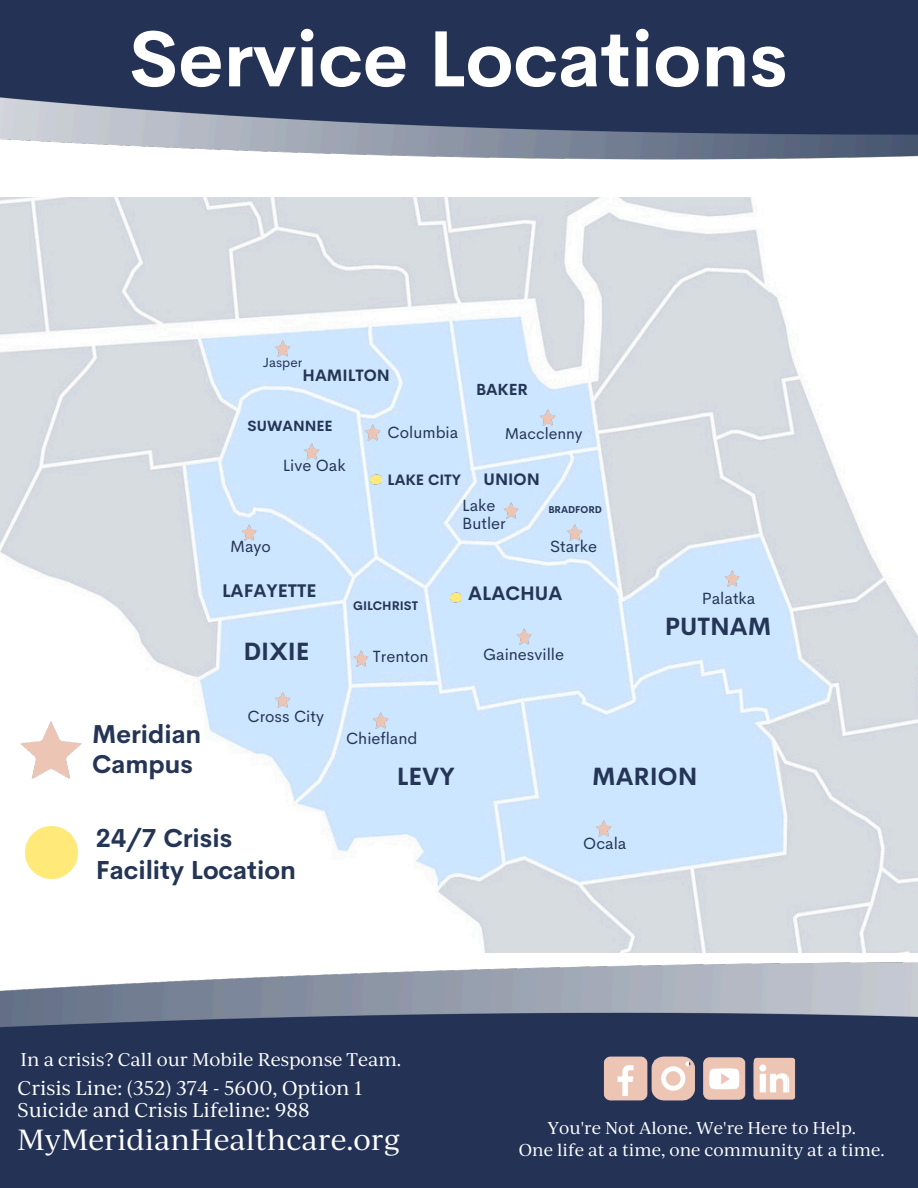
<style>
.page{position:relative;width:918px;height:1188px;background:#fff}
.page>*{position:absolute;margin:0;border:0;box-sizing:border-box;transform-origin:0 0}
.t1{font:700 77.85px "Cerebri Sans";color:#fff}
.t2{font:28.05px "Ivy Journal";color:#fff}
.t3{font:700 25.5px/31.5px "Cerebri Sans";color:#243555}
.t4{font:700 25.35px/30.3px "Cerebri Sans";color:#243555}
.t5{font:700 24.45px "Cerebri Sans";color:#243555}
.t6{font:700 19.2px "Cerebri Sans";color:#243555}
.t7{font:19.05px/21.3px "Ivy Journal";color:#fff}
.t8{font:700 18px "Cerebri Sans";color:#243555}
.t9{font:17.7px "Ivy Journal";color:#fff}
.t10{font:16.5px "Ivy Journal";color:#fff}
.t11{font:16.35px/18px "Cerebri Sans";color:#243555}
.t12{font:700 16.35px "Cerebri Sans";color:#243555}
.t13{font:700 16.2px "Cerebri Sans";color:#243555}
.t14{font:15.75px "Cerebri Sans";color:#243555}
.t15{font:700 15.75px "Cerebri Sans";color:#243555}
.t16{font:700 14.85px "Cerebri Sans";color:#243555}
.t17{font:700 14.55px "Cerebri Sans";color:#243555}
.t18{font:13.35px "Cerebri Sans";color:#243555}
.t19{font:700 12.3px "Cerebri Sans";color:#243555}
.t20{font:700 9.75px "Cerebri Sans";color:#243555}
</style>
<div class="page">
<img style="left:0;top:197px;width:918px;height:991px">
<img style="left:21px;top:721px;width:61px;height:57px">
<img style="left:25px;top:827px;width:52px;height:52px">
<img style="left:241px;top:524px;width:16px;height:16px">
<img style="left:275px;top:341px;width:15px;height:15px">
<img style="left:275px;top:692px;width:15px;height:16px">
<img style="left:304px;top:443px;width:15px;height:16px">
<img style="left:353px;top:650px;width:16px;height:16px">
<img style="left:365px;top:425px;width:15px;height:16px">
<svg style="left:371px;top:474px;width:11px;height:10px"></svg>
<img style="left:373px;top:713px;width:16px;height:15px">
<svg style="left:450px;top:592px;width:11px;height:10px"></svg>
<img style="left:503px;top:502px;width:16px;height:16px">
<img style="left:516px;top:629px;width:16px;height:15px">
<img style="left:539px;top:409px;width:16px;height:16px">
<img style="left:567px;top:525px;width:16px;height:16px">
<img style="left:596px;top:821px;width:16px;height:16px">
<img style="left:0;top:0;width:918px;height:160px">
<img style="left:724px;top:571px;width:16px;height:16px">
<img style="left:597px;top:1049px;width:206px;height:59px">
<p class="t1" style="left:129px;top:8px;width:660px">Service Locations</p>
<p class="t18" style="left:263px;top:354px;width:41px">Jasper</p>
<p class="t13" style="left:303px;top:365px;width:89px">HAMILTON</p>
<p class="t17" style="left:248px;top:417px;width:87px">SUWANNEE</p>
<p class="t11" style="left:388px;top:423px;width:72px">Columbia</p>
<p class="t15" style="left:476px;top:379px;width:54px">BAKER</p>
<h3 class="t14" style="left:505px;top:424px;width:79px">Macclenny</h3>
<p class="t4" style="left:92px;top:719px;width:111px">Meridian<br>Campus</p>
<p class="t11" style="left:283px;top:456px;width:64px">Live Oak</p>
<p class="t11" style="left:230px;top:538px;width:42px">Mayo</p>
<h5 class="t16" style="left:388px;top:470px;width:75px">LAKE CITY</h5>
<p class="t12" style="left:484px;top:468px;width:58px">UNION</p>
<p class="t11" style="left:462px;top:497px;width:45px">Lake<br>Butler</p>
<p class="t20" style="left:548px;top:503px;width:55px">BRADFORD</p>
<h2 class="t11" style="left:550px;top:538px;width:49px">Starke</h2>
<p class="t8" style="left:222px;top:579px;width:96px">LAFAYETTE</p>
<h3 class="t19" style="left:353px;top:598px;width:66px">GILCHRIST</h3>
<h2 class="t6" style="left:468px;top:581px;width:95px">ALACHUA</h2>
<p class="t5" style="left:243px;top:636px;width:68px">DIXIE</p>
<h4 class="t11" style="left:373px;top:647px;width:57px">Trenton</h4>
<h4 class="t11" style="left:483px;top:645px;width:82px">Gainesville</h4>
<p class="t11" style="left:248px;top:708px;width:78px">Cross City</p>
<p class="t11" style="left:346px;top:729px;width:73px">Chiefland</p>
<p class="t11" style="left:702px;top:589px;width:55px">Palatka</p>
<h2 class="t5" style="left:665px;top:611px;width:108px">PUTNAM</h2>
<p class="t5" style="left:397px;top:761px;width:60px">LEVY</p>
<h2 class="t5" style="left:592px;top:761px;width:107px">MARION</h2>
<h5 class="t3" style="left:96px;top:822px;width:201px">24/7 Crisis<br>Facility Location</h5>
<p class="t9" style="left:21px;top:1049px;width:382px">In a crisis? Call our Mobile Response Team.</p>
<p class="t7" style="left:18px;top:1077px;width:347px">Crisis Line: (352) 374 - 5600, Option 1<br>Suicide and Crisis Lifeline: 988</p>
<p class="t2" style="left:18px;top:1122px;width:384px">MyMeridianHealthcare.org</p>
<p class="t11" style="left:583px;top:834px;width:45px">Ocala</p>
<p class="t10" style="left:547px;top:1117px;width:310px">You're Not Alone. We're Here to Help.</p>
<p class="t10" style="left:519px;top:1140px;width:367px">One life at a time, one community at a time.</p>
</div>
